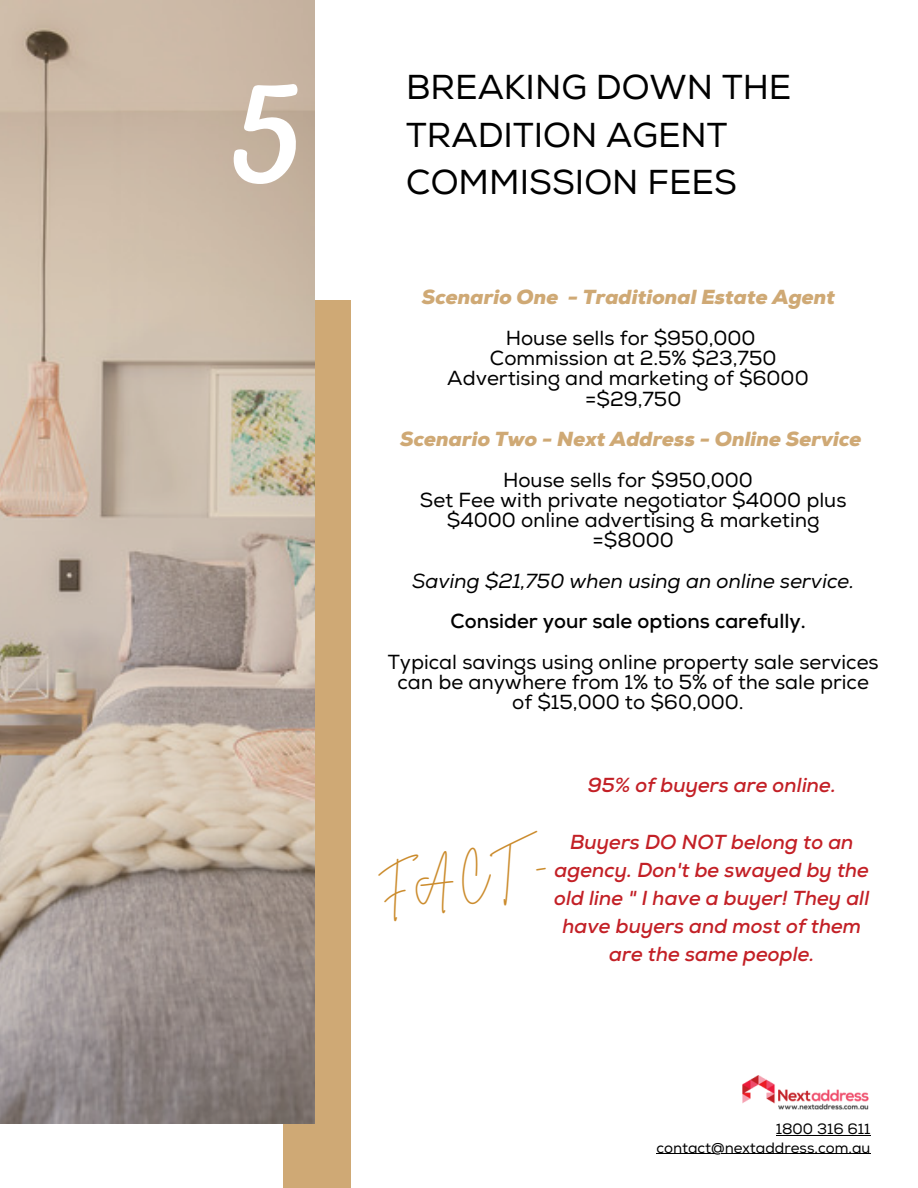
<style>
.page{position:relative;width:918px;height:1188px;background:#fff}
.page>*{position:absolute;margin:0;border:0;box-sizing:border-box;transform-origin:0 0}
.t1{font:150px "Nexa Script";color:#fff}
.t2{font:38.7px "Brittany Signature";color:#cb8b2c}
.t3{font:34.5px/47.2px "Nexa";color:#000}
.t4{font:20.25px/20.2px "Nexa";color:#000;text-align:center}
.t5{font:italic 700 20.25px/28.2px "Nexa";color:#c32026;text-align:center}
.t6{font:italic 900 20.25px "Nexa";color:#cfa975}
.t7{font:italic 20.25px "Nexa";color:#000}
.t8{font:700 20.25px "Nexa";color:#000}
.t9{font:15px/18.6px "Nexa";color:#000;text-align:right}
</style>
<div class="page">
<div style="left:283px;top:300px;width:67px;height:888px;background:#cfa975"></div>
<svg style="left:0;top:0;width:315px;height:1124px;background:#bcad9f"></svg>
<hr style="left:776px;top:1135px;width:95px;height:1px;background:#000">
<hr style="left:656px;top:1154px;width:215px;height:1px;background:#000">
<img style="left:742px;top:1075px;width:127px;height:35px">
<h1 class="t1" style="left:229px;top:47px;width:77px">5</h1>
<h3 class="t3" style="left:406px;top:65px;width:387px">BREAKING DOWN THE<br>TRADITION AGENT</h3>
<h3 class="t3" style="left:406px;top:159px;width:332px">COMMISSION FEES</h3>
<p class="t6" style="left:422px;top:285px;width:415px">Scenario One - Traditional Estate Agent</p>
<p class="t4" style="left:447px;top:329px;width:363px">House sells for $950,000<br>Commission at 2.5% $23,750<br>Advertising and marketing of $6000 =$29,750</p>
<p class="t6" style="left:400px;top:427px;width:463px">Scenario Two - Next Address - Online Service</p>
<p class="t4" style="left:420px;top:470px;width:428px">House sells for $950,000<br>Set Fee with private negotiator $4000 plus $4000 online advertising &amp; marketing =$8000</p>
<p class="t7" style="left:412px;top:569px;width:444px">Saving $21,750 when using an online service.</p>
<p class="t8" style="left:451px;top:609px;width:357px">Consider your sale options carefully.</p>
<p class="t4" style="left:388px;top:653px;width:493px">Typical savings using online property sale services can be anywhere from 1% to 5% of the sale price of $15,000 to $60,000.</p>
<p class="t5" style="left:588px;top:772px;width:250px">95% of buyers are online.</p>
<p class="t5" style="left:554px;top:828px;width:317px">Buyers DO NOT belong to an agency. Don't be swayed by the old line " I have a buyer! They all have buyers and most of them are the same people.</p>
<h2 class="t2" style="left:375px;top:865px;width:172px;rotate:-9deg">FACT -</h2>
<p class="t9" style="left:656px;top:1120px;width:216px">1800 316 611 contact@nextaddress.com.au</p>
</div>
